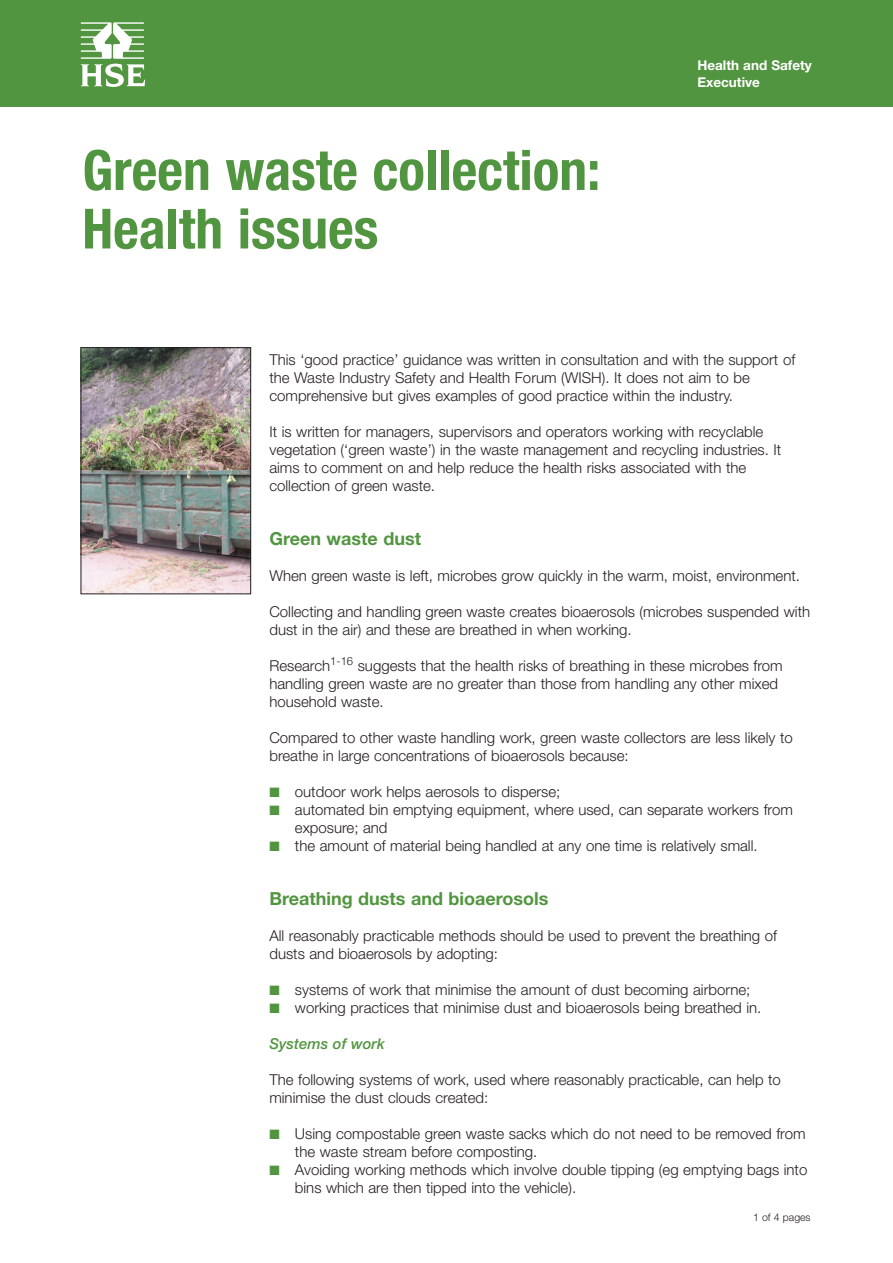
<style>
.page{position:relative;width:893px;height:1263px;background:#fff}
.page>*{position:absolute;margin:0;border:0;box-sizing:border-box;transform-origin:0 0}
.t1{font:700 condensed 55.5px/58.5px "Helvetica Neue";color:#529540}
.t2{font:700 18px "Helvetica Neue";color:#529540}
.t3{font:300 15px/18px "Helvetica Neue";color:#231f20}
.t4{font:italic 500 15px "Helvetica Neue";color:#529540}
.t5{font:700 13.5px/16.5px "Helvetica Neue";color:#fff}
.t6{font:300 10.5px "Helvetica Neue";color:#231f20}
.s1{color:#529540}
</style>
<div class="page">
<div style="left:0;top:0;width:893px;height:106px;background:#529540"></div>
<svg style="left:81px;top:22px;width:64px;height:65px"></svg>
<img style="left:83px;top:349px;width:166px;height:243px">
<div style="left:81px;top:347px;width:170px;height:247px;border:1px solid #231f20"></div>
<h1 class="t1" style="left:82px;top:146px;width:520px">Green waste collection:<br>Health issues</h1>
<p class="t5" style="left:697px;top:59px;width:116px">Health and Safety<br>Executive</p>
<p class="t3" style="left:269px;top:352px;width:527px">This ‘good practice’ guidance was written in consultation and with the support of the Waste Industry Safety and Health Forum (WISH). It does not aim to be comprehensive but gives examples of good practice within the industry.</p>
<p class="t3" style="left:269px;top:424px;width:513px">It is written for managers, supervisors and operators working with recyclable vegetation (‘green waste’) in the waste management and recycling industries. It aims to comment on and help reduce the health risks associated with the collection of green waste.</p>
<p class="t2" style="left:269px;top:532px;width:153px">Green waste dust</p>
<p class="t3" style="left:269px;top:568px;width:532px">When green waste is left, microbes grow quickly in the warm, moist, environment.</p>
<p class="t3" style="left:269px;top:604px;width:542px">Collecting and handling green waste creates bioaerosols (microbes suspended with dust in the air) and these are breathed in when working.</p>
<p class="t3" style="left:269px;top:658px;width:515px">Research<sup>1-16</sup> suggests that the health risks of breathing in these microbes from handling green waste are no greater than those from handling any other mixed household waste.</p>
<p class="t3" style="left:269px;top:730px;width:525px">Compared to other waste handling work, green waste collectors are less likely to breathe in large concentrations of bioaerosols because:</p>
<p class="t3" style="left:269px;top:784px;width:292px"><span class="s1">■</span> outdoor work helps aerosols to disperse;</p>
<p class="t3" style="left:295px;top:802px;width:499px;text-indent:-26px"><span class="s1">■</span> automated bin emptying equipment, where used, can separate workers from exposure; and</p>
<p class="t3" style="left:269px;top:838px;width:490px"><span class="s1">■</span> the amount of material being handled at any one time is relatively small.</p>
<p class="t2" style="left:269px;top:892px;width:281px">Breathing dusts and bioaerosols</p>
<p class="t3" style="left:269px;top:928px;width:509px">All reasonably practicable methods should be used to prevent the breathing of dusts and bioaerosols by adopting:</p>
<p class="t3" style="left:269px;top:982px;width:482px"><span class="s1">■</span> systems of work that minimise the amount of dust becoming airborne;</p>
<p class="t3" style="left:269px;top:1000px;width:494px"><span class="s1">■</span> working practices that minimise dust and bioaerosols being breathed in.</p>
<p class="t4" style="left:269px;top:1038px;width:117px">Systems of work</p>
<p class="t3" style="left:269px;top:1072px;width:513px">The following systems of work, used where reasonably practicable, can help to minimise the dust clouds created:</p>
<p class="t3" style="left:295px;top:1126px;width:512px;text-indent:-26px"><span class="s1">■</span> Using compostable green waste sacks which do not need to be removed from the waste stream before composting.</p>
<p class="t3" style="left:295px;top:1162px;width:514px;text-indent:-26px"><span class="s1">■</span> Avoiding working methods which involve double tipping (eg emptying bags into bins which are then tipped into the vehicle).</p>
<p class="t6" style="left:753px;top:1213px;width:59px">1 of 4 pages</p>
</div>
